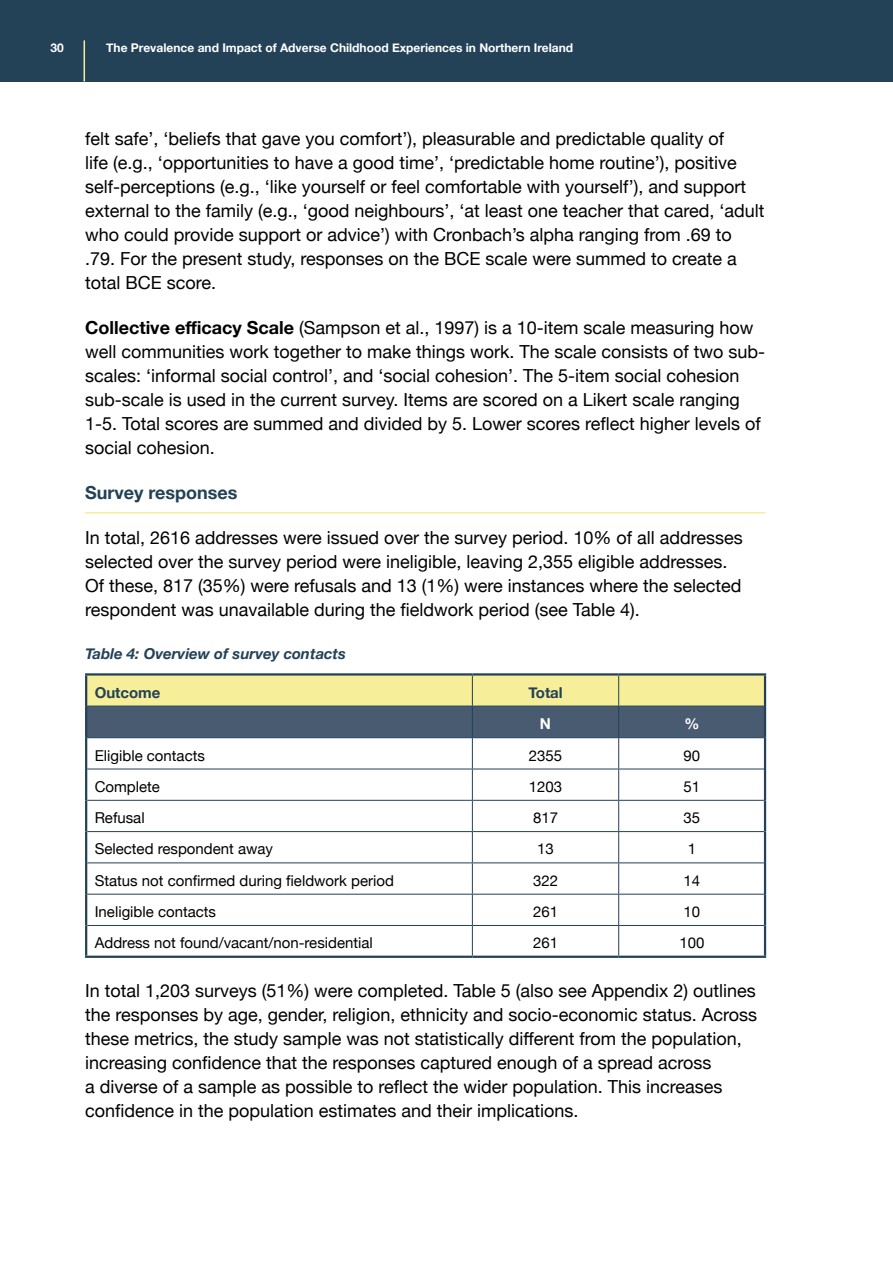
<style>
.page{position:relative;width:893px;height:1263px;background:#fff}
.page>*{position:absolute;margin:0;border:0;box-sizing:border-box;transform-origin:0 0}
.P_-_Body{font:18px/24px "Helvetica Neue";color:#000}
.H3_-_Head{font:700 18px "Helvetica Neue";color:#234157}
.P_-_Table_Body{font:15px "Helvetica Neue";color:#000}
.H3_-_Table_Head{font:italic 700 15px "Helvetica Neue";color:#234157}
.Table_Header_-_Navy{font:700 15px "Helvetica Neue";color:#234157}
.Table_Header_-_Navy-2{font:700 15px "Helvetica Neue";color:#fff}
.t1{font:700 12px "Helvetica Neue";color:#fff}
.s1{font-weight:700}
</style>
<div class="page">
<div style="left:0;top:0;width:893px;height:82px;background:#234157"></div>
<hr style="left:84px;top:40px;width:1px;height:42px;background:#f6ee98">
<hr style="left:85px;top:512px;width:680px;height:1px;background:#f6ee98">
<svg style="left:87px;top:675px;width:677px;height:62px;background:#9ca283"></svg>
<hr style="left:472px;top:675px;width:1px;height:31px;background:#234157">
<hr style="left:618px;top:675px;width:1px;height:31px;background:#234157">
<hr style="left:87px;top:706px;width:385px;height:1px;background:#234157">
<hr style="left:472px;top:706px;width:147px;height:1px;background:#234157">
<hr style="left:472px;top:706px;width:1px;height:31px;background:#234157">
<hr style="left:619px;top:706px;width:145px;height:1px;background:#234157">
<hr style="left:618px;top:706px;width:1px;height:31px;background:#234157">
<hr style="left:87px;top:737px;width:385px;height:1px;background:#234157">
<hr style="left:472px;top:737px;width:147px;height:1px;background:#234157">
<hr style="left:472px;top:738px;width:1px;height:31px;background:#234157">
<hr style="left:619px;top:737px;width:145px;height:1px;background:#234157">
<hr style="left:618px;top:738px;width:1px;height:31px;background:#234157">
<hr style="left:87px;top:769px;width:385px;height:1px;background:#234157">
<hr style="left:472px;top:769px;width:147px;height:1px;background:#234157">
<hr style="left:472px;top:769px;width:1px;height:31px;background:#234157">
<hr style="left:619px;top:769px;width:145px;height:1px;background:#234157">
<hr style="left:618px;top:769px;width:1px;height:31px;background:#234157">
<hr style="left:87px;top:800px;width:385px;height:1px;background:#234157">
<hr style="left:472px;top:800px;width:147px;height:1px;background:#234157">
<hr style="left:472px;top:801px;width:1px;height:30px;background:#234157">
<hr style="left:619px;top:800px;width:145px;height:1px;background:#234157">
<hr style="left:618px;top:801px;width:1px;height:30px;background:#234157">
<hr style="left:87px;top:831px;width:385px;height:1px;background:#234157">
<hr style="left:472px;top:831px;width:147px;height:1px;background:#234157">
<hr style="left:472px;top:832px;width:1px;height:30px;background:#234157">
<hr style="left:619px;top:831px;width:145px;height:1px;background:#234157">
<hr style="left:618px;top:832px;width:1px;height:30px;background:#234157">
<hr style="left:87px;top:862px;width:385px;height:1px;background:#234157">
<hr style="left:472px;top:862px;width:147px;height:1px;background:#234157">
<hr style="left:472px;top:863px;width:1px;height:31px;background:#234157">
<hr style="left:619px;top:862px;width:145px;height:1px;background:#234157">
<hr style="left:618px;top:863px;width:1px;height:31px;background:#234157">
<hr style="left:87px;top:894px;width:385px;height:1px;background:#234157">
<hr style="left:472px;top:894px;width:147px;height:1px;background:#234157">
<hr style="left:472px;top:894px;width:1px;height:31px;background:#234157">
<hr style="left:619px;top:894px;width:145px;height:1px;background:#234157">
<hr style="left:618px;top:894px;width:1px;height:31px;background:#234157">
<hr style="left:87px;top:925px;width:385px;height:1px;background:#234157">
<hr style="left:472px;top:925px;width:147px;height:1px;background:#234157">
<hr style="left:472px;top:926px;width:1px;height:30px;background:#234157">
<hr style="left:619px;top:925px;width:145px;height:1px;background:#234157">
<hr style="left:618px;top:926px;width:1px;height:30px;background:#234157">
<hr style="left:85px;top:673px;width:387px;height:2px;background:#234157">
<hr style="left:85px;top:675px;width:2px;height:31px;background:#234157">
<hr style="left:472px;top:673px;width:147px;height:2px;background:#234157">
<hr style="left:619px;top:673px;width:147px;height:2px;background:#234157">
<hr style="left:764px;top:675px;width:2px;height:31px;background:#234157">
<hr style="left:85px;top:706px;width:2px;height:32px;background:#234157">
<hr style="left:764px;top:706px;width:2px;height:32px;background:#234157">
<hr style="left:85px;top:738px;width:2px;height:31px;background:#234157">
<hr style="left:764px;top:738px;width:2px;height:31px;background:#234157">
<hr style="left:85px;top:769px;width:2px;height:31px;background:#234157">
<hr style="left:764px;top:769px;width:2px;height:31px;background:#234157">
<hr style="left:85px;top:800px;width:2px;height:31px;background:#234157">
<hr style="left:764px;top:800px;width:2px;height:31px;background:#234157">
<hr style="left:85px;top:831px;width:2px;height:32px;background:#234157">
<hr style="left:764px;top:831px;width:2px;height:32px;background:#234157">
<hr style="left:85px;top:863px;width:2px;height:31px;background:#234157">
<hr style="left:764px;top:863px;width:2px;height:31px;background:#234157">
<hr style="left:85px;top:894px;width:2px;height:31px;background:#234157">
<hr style="left:764px;top:894px;width:2px;height:31px;background:#234157">
<hr style="left:85px;top:925px;width:2px;height:31px;background:#234157">
<hr style="left:764px;top:925px;width:2px;height:31px;background:#234157">
<hr style="left:85px;top:956px;width:387px;height:2px;background:#234157">
<hr style="left:472px;top:956px;width:147px;height:2px;background:#234157">
<hr style="left:619px;top:956px;width:147px;height:2px;background:#234157">
<p class="t1" style="left:50px;top:38px;width:15px">30</p>
<p class="t1" style="left:106px;top:38px;width:468px">The Prevalence and Impact of Adverse Childhood Experiences in Northern Ireland</p>
<p class="P_-_Body" style="left:85px;top:127px;width:681px">felt safe’, ‘beliefs that gave you comfort’), pleasurable and predictable quality of<br>life (e.g., ‘opportunities to have a good time’, ‘predictable home routine’), positive self-perceptions (e.g., ‘like yourself or feel comfortable with yourself’), and support external to the family (e.g., ‘good neighbours’, ‘at least one teacher that cared, ‘adult who could provide support or advice’) with Cronbach’s alpha ranging from .69 to .79. For the present study, responses on the BCE scale were summed to create a total BCE score.</p>
<p class="P_-_Body" style="left:85px;top:317px;width:682px"><span class="s1">Collective efficacy Scale</span> (Sampson et al., 1997) is a 10-item scale measuring how well communities work together to make things work. The scale consists of two sub&shy;scales: ‘informal social control’, and ‘social cohesion’. The 5-item social cohesion sub-scale is used in the current survey. Items are scored on a Likert scale ranging 1-5. Total scores are summed and divided by 5. Lower scores reflect higher levels of social cohesion.</p>
<h3 class="H3_-_Head" style="left:85px;top:479px;width:154px">Survey responses</h3>
<p class="P_-_Body" style="left:85px;top:527px;width:659px">In total, 2616 addresses were issued over the survey period. 10% of all addresses selected over the survey period were ineligible, leaving 2,355 eligible addresses.<br>Of these, 817 (35%) were refusals and 13 (1%) were instances where the selected respondent was unavailable during the fieldwork period (see Table 4).</p>
<h3 class="H3_-_Table_Head" style="left:85px;top:642px;width:262px">Table 4: Overview of survey contacts</h3>
<h3 class="Table_Header_-_Navy" style="left:95px;top:680px;width:67px">Outcome</h3>
<h3 class="Table_Header_-_Navy" style="left:528px;top:680px;width:36px">Total</h3>
<h3 class="Table_Header_-_Navy-2" style="left:540px;top:712px;width:13px">N</h3>
<h3 class="Table_Header_-_Navy-2" style="left:684px;top:712px;width:16px">%</h3>
<p class="P_-_Table_Body" style="left:95px;top:744px;width:112px">Eligible contacts</p>
<p class="P_-_Table_Body" style="left:529px;top:744px;width:35px">2355</p>
<p class="P_-_Table_Body" style="left:683px;top:744px;width:18px">90</p>
<p class="P_-_Table_Body" style="left:95px;top:776px;width:67px">Complete</p>
<p class="P_-_Table_Body" style="left:529px;top:776px;width:35px">1203</p>
<p class="P_-_Table_Body" style="left:684px;top:776px;width:18px">51</p>
<p class="P_-_Table_Body" style="left:95px;top:807px;width:51px">Refusal</p>
<p class="P_-_Table_Body" style="left:533px;top:807px;width:27px">817</p>
<p class="P_-_Table_Body" style="left:684px;top:807px;width:18px">35</p>
<p class="P_-_Table_Body" style="left:95px;top:838px;width:180px">Selected respondent away</p>
<p class="P_-_Table_Body" style="left:537px;top:838px;width:18px">13</p>
<p class="P_-_Table_Body" style="left:688px;top:838px;width:10px">1</p>
<p class="P_-_Table_Body" style="left:95px;top:869px;width:301px">Status not confirmed during fieldwork period</p>
<p class="P_-_Table_Body" style="left:533px;top:869px;width:27px">322</p>
<p class="P_-_Table_Body" style="left:684px;top:869px;width:18px">14</p>
<p class="P_-_Table_Body" style="left:95px;top:901px;width:123px">Ineligible contacts</p>
<p class="P_-_Table_Body" style="left:533px;top:901px;width:27px">261</p>
<p class="P_-_Table_Body" style="left:684px;top:901px;width:18px">10</p>
<p class="P_-_Table_Body" style="left:95px;top:932px;width:280px">Address not found/vacant/non-residential</p>
<p class="P_-_Table_Body" style="left:533px;top:932px;width:27px">261</p>
<p class="P_-_Table_Body" style="left:679px;top:932px;width:27px">100</p>
<p class="P_-_Body" style="left:85px;top:980px;width:674px">In total 1,203 surveys (51%) were completed. Table 5 (also see Appendix 2) outlines the responses by age, gender, religion, ethnicity and socio-economic status. Across these metrics, the study sample was not statistically different from the population, increasing confidence that the responses captured enough of a spread across<br>a diverse of a sample as possible to reflect the wider population. This increases confidence in the population estimates and their implications.</p>
</div>
